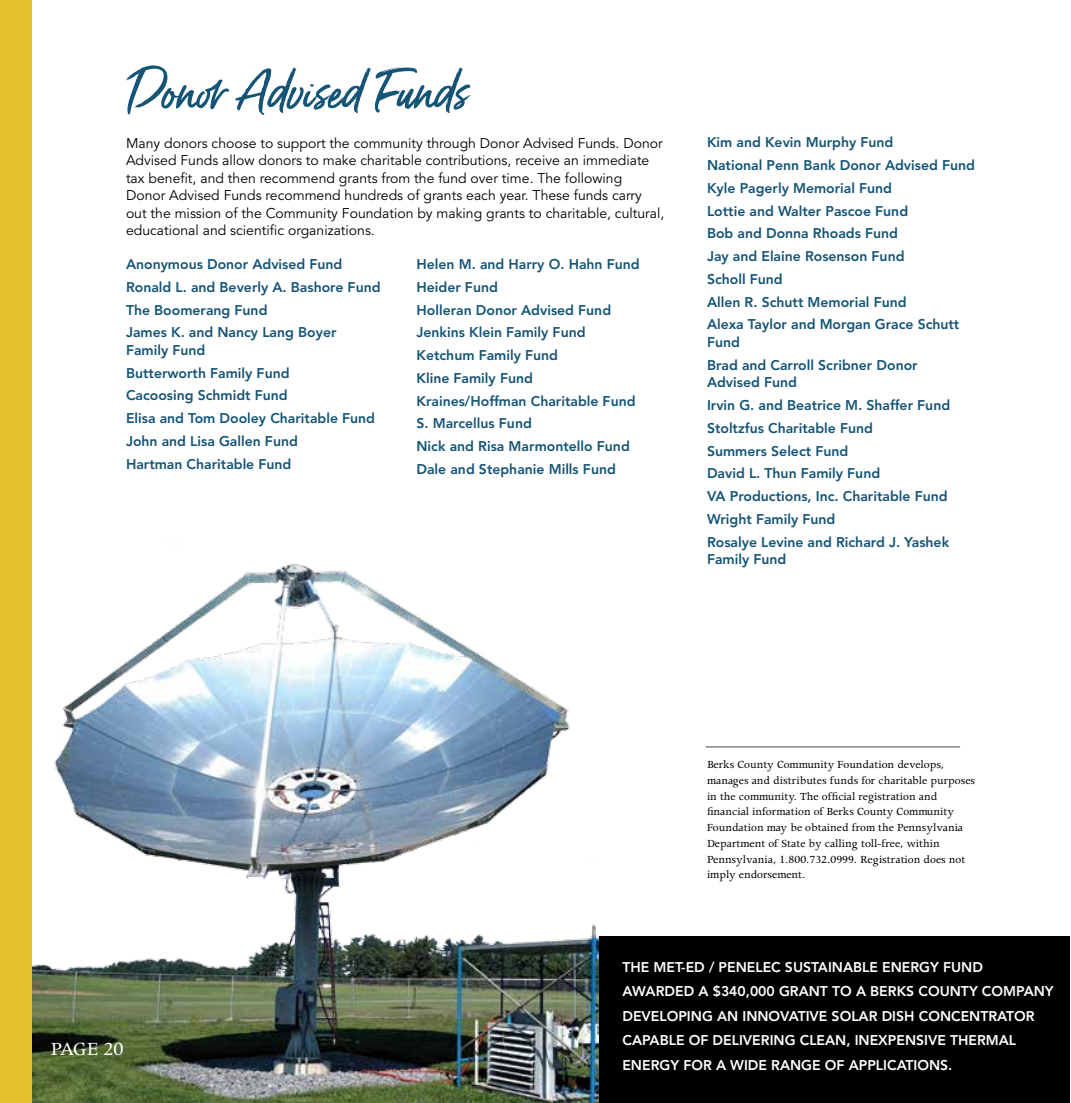
<style>
.page{position:relative;width:1071px;height:1103px;background:#fff}
.page>*{position:absolute;margin:0;border:0;box-sizing:border-box;transform-origin:0 0}
.t1{font:52.5px "Gotcha";color:#145476}
.t2{font:21px "Apollo";letter-spacing:-.03em;color:#fff}
.t3{font:800 14px/22.8px "Avenir";color:#145476}
.t4{font:14px/17.5px "Avenir";color:#000}
.t5{font:800 14px/24.5px "Avenir";color:#fff}
.t6{font:12.25px/15.8px "Apollo";color:#000}
</style>
<div class="page">
<img style="left:32px;top:564px;width:566px;height:538px">
<div style="left:0;top:0;width:32px;height:1102px;background:#e6c130"></div>
<div style="left:599px;top:936px;width:471px;height:166px;background:#000"></div>
<hr style="left:706px;top:746px;width:254px;height:1px;background:#939598">
<h1 class="t1" style="left:126px;top:56px;width:343px">Donor Advised Funds</h1>
<p class="t4" style="left:126px;top:135px;width:540px">Many donors choose to support the community through Donor Advised Funds. Donor Advised Funds allow donors to make charitable contributions, receive an immediate tax benefit, and then recommend grants from the fund over time. The following Donor Advised Funds recommend hundreds of grants each year. These funds carry out the mission of the Community Foundation by making grants to charitable, cultural, educational and scientific organizations.</p>
<p class="t3" style="left:416px;top:253px;width:225px">Helen M . and Harry O. Hahn Fund<br>Heider Fund<br>Holleran Donor Advised Fund<br>Jenkins Klein Family Fund<br>Ketchum Family Fund<br>Kline Family Fund<br>Kraines/Hoffman Charitable Fund<br>S. Marcellus Fund<br>Nick and Risa Marmontello Fund<br>Dale and Stephanie Mills Fund</p>
<p class="t3" style="left:126px;top:253px;width:256px">Anonymous Donor Advised Fund<br>Ronald L. and Beverly A. Bashore Fund<br>The Boomerang Fund<br>James K. and Nancy Lang Boyer</p>
<p class="t3" style="left:126px;top:338px;width:251px">Family Fund<br>Butterworth Family Fund<br>Cacoosing Schmidt Fund<br>Elisa and Tom Dooley Charitable Fund<br>John and Lisa Gallen Fund<br>Hartman Charitable Fund</p>
<p class="t3" style="left:707px;top:131px;width:270px">Kim and Kevin M urphy Fund<br>National Penn Bank Donor Advised Fund<br>Kyle Pagerly Memorial Fund<br>Lottie and Walter Pascoe Fund<br>Bob and Donna Rhoads Fund<br>Jay and Elaine Rosenson Fund<br>Scholl Fund<br>Allen R. Schutt Memorial Fund<br>Alexa Taylor and Morgan Grace Schutt</p>
<p class="t3" style="left:707px;top:331px;width:212px">Fund<br>Brad and Carroll Scribner Donor</p>
<p class="t3" style="left:707px;top:371px;width:245px">Advised Fund<br>Irvin G. and Beatrice M . Shaffer Fund<br>Stoltzfus Charitable Fund<br>Summers Select Fund<br>David L. Thun Family Fund<br>VA Productions, Inc. Charitable Fund<br>Wright Family Fund<br>Rosalye Levine and Richard J. Yashek</p>
<p class="t3" style="left:707px;top:548px;width:81px">Family Fund</p>
<p class="t6" style="left:707px;top:757px;width:270px">Berks County Community Foundation develops, manages and distributes funds for charitable purposes in the community. The official registration and financial information of Berks County Community Foundation may be obtained from the Pennsylvania Department of State by calling toll-free, within Pennsylvania, 1.800.732.0999. Registration does not imply endorsement.</p>
<h2 class="t2" style="left:51px;top:1037px;width:74px">PAGE 20</h2>
<p class="t5" style="left:622px;top:954px;width:433px">The M et-Ed / Penelec Sustainable Energy Fund awarded a $340,000 grant to a Berks County company developing an innovative solar dish concentrator capable of delivering clean, inexpensive thermal energy for a wide range of applicat</p>
<p class="t5" style="left:914px;top:1052px;width:40px">ions.</p>
</div>
